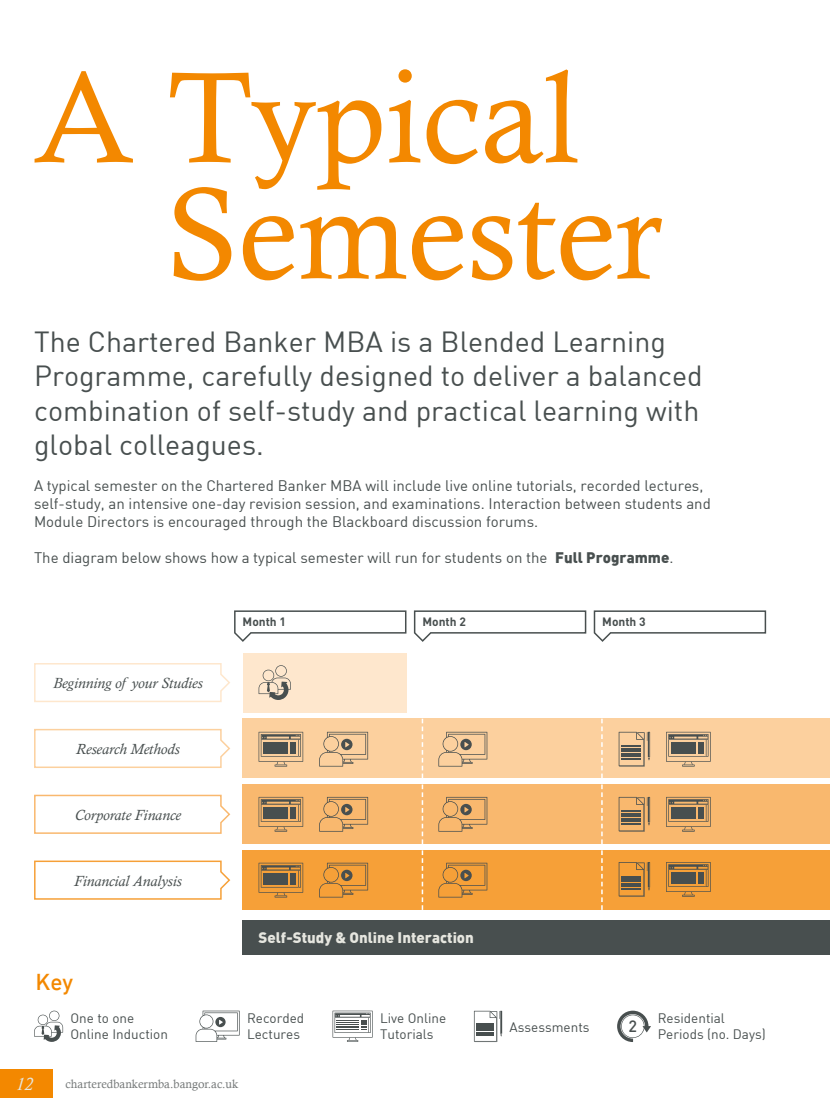
<style>
.page{position:relative;width:830px;height:1106px;background:#fff}
.page>*{position:absolute;margin:0;border:0;box-sizing:border-box;transform-origin:0 0}
.t1{font:129.75px/116.2px "Calisto";color:#f38800}
.t2{font:28.5px/34.2px "DIN";color:#484f4f}
.t3{font:500 22.5px "DIN";color:#f38800}
.t4{font:italic 18px "Calisto";color:#e6e6df}
.t5{font:500 16.2px "DIN";color:#484f4f}
.t6{font:15px/18px "DIN";color:#484f4f}
.t7{font:italic 15px "Calisto";color:#484f4f}
.t8{font:800 15px "DIN";color:#e6e6df}
.t9{font:13.5px/16.2px "DIN";color:#484f4f}
.t10{font:12px "Calisto";color:#757979}
.t11{font:700 12px "DIN Pro";color:#484f4f}
.s1{font-weight:800}
</style>
<div class="page">
<svg style="left:234px;top:610px;width:173px;height:32px"></svg>
<svg style="left:413px;top:610px;width:173px;height:32px"></svg>
<svg style="left:593px;top:610px;width:173px;height:32px"></svg>
<div style="left:242px;top:653px;width:164px;height:59px;background:#fee7cd"></div>
<div style="left:242px;top:718px;width:587px;height:60px;background:#fcd09e"></div>
<div style="left:242px;top:784px;width:587px;height:60px;background:#f9b86e"></div>
<div style="left:242px;top:850px;width:587px;height:60px;background:#f6a038"></div>
<svg style="left:34px;top:663px;width:196px;height:39px"></svg>
<svg style="left:34px;top:728px;width:196px;height:40px"></svg>
<svg style="left:34px;top:794px;width:197px;height:40px"></svg>
<svg style="left:34px;top:860px;width:197px;height:40px"></svg>
<svg style="left:421px;top:718px;width:2px;height:60px"></svg>
<svg style="left:421px;top:784px;width:2px;height:60px"></svg>
<svg style="left:421px;top:850px;width:2px;height:60px"></svg>
<svg style="left:601px;top:718px;width:1px;height:60px"></svg>
<svg style="left:601px;top:784px;width:1px;height:60px"></svg>
<svg style="left:601px;top:850px;width:1px;height:60px"></svg>
<svg style="left:666px;top:731px;width:44px;height:35px"></svg>
<svg style="left:666px;top:797px;width:44px;height:34px"></svg>
<svg style="left:666px;top:862px;width:44px;height:34px"></svg>
<svg style="left:258px;top:731px;width:45px;height:35px"></svg>
<svg style="left:258px;top:797px;width:45px;height:34px"></svg>
<svg style="left:258px;top:862px;width:45px;height:35px"></svg>
<svg style="left:618px;top:731px;width:31px;height:35px"></svg>
<svg style="left:618px;top:797px;width:31px;height:34px"></svg>
<svg style="left:618px;top:862px;width:31px;height:34px"></svg>
<svg style="left:258px;top:665px;width:33px;height:35px"></svg>
<svg style="left:319px;top:731px;width:49px;height:35px"></svg>
<svg style="left:438px;top:731px;width:49px;height:35px"></svg>
<svg style="left:319px;top:797px;width:49px;height:34px"></svg>
<svg style="left:438px;top:797px;width:49px;height:34px"></svg>
<svg style="left:319px;top:862px;width:49px;height:35px"></svg>
<svg style="left:438px;top:862px;width:49px;height:35px"></svg>
<div style="left:242px;top:920px;width:587px;height:35px;background:#484f4f"></div>
<svg style="left:34px;top:1010px;width:29px;height:31px"></svg>
<svg style="left:195px;top:1010px;width:44px;height:31px"></svg>
<svg style="left:473px;top:1010px;width:29px;height:32px"></svg>
<svg style="left:332px;top:1010px;width:40px;height:31px"></svg>
<svg style="left:617px;top:1010px;width:33px;height:32px"></svg>
<div style="left:0;top:1069px;width:53px;height:29px;background:#f38800"></div>
<h1 class="t1" style="left:166px;top:58px;width:496px;text-indent:-132px">A Typical<br>Semester</h1>
<h2 class="t2" style="left:34px;top:324px;width:669px">The Chartered Banker MBA is a Blended Learning Programme, carefully designed to deliver a balanced combination of self-study and practical learning with global colleagues.</h2>
<p class="t6" style="left:34px;top:476px;width:678px">A typical semester on the Chartered Banker MBA will include live online tutorials, recorded lectures, self-study, an intensive one-day revision session, and examinations. Interaction between students and<br>Module Directors is encouraged through the Blackboard discussion forums.</p>
<p class="t6" style="left:34px;top:548px;width:640px">The diagram below shows how a typical semester will run for students on the <span class="s1">Full Programme</span>.</p>
<p class="t7" style="left:53px;top:674px;width:151px">Beginning of your Studies</p>
<p class="t7" style="left:76px;top:740px;width:105px">Research Methods</p>
<p class="t7" style="left:75px;top:806px;width:107px">Corporate Finance</p>
<p class="t7" style="left:74px;top:871px;width:109px">Financial Analysis</p>
<p class="t11" style="left:242px;top:614px;width:45px">Month 1</p>
<p class="t11" style="left:422px;top:614px;width:45px">Month 2</p>
<p class="t11" style="left:602px;top:614px;width:45px">Month 3</p>
<p class="t8" style="left:258px;top:927px;width:217px">Self-Study &amp; Online Interaction</p>
<h3 class="t3" style="left:36px;top:967px;width:39px">Key</h3>
<p class="t9" style="left:70px;top:1009px;width:99px">One to one<br>Online Induction</p>
<p class="t9" style="left:247px;top:1009px;width:59px">Recorded<br>Lectures</p>
<p class="t9" style="left:509px;top:1019px;width:81px">Assessments</p>
<p class="t9" style="left:380px;top:1009px;width:68px">Live Online<br>Tutorials</p>
<p class="t9" style="left:657px;top:1009px;width:109px">Residential<br>Periods (no. Days)</p>
<p class="t5" style="left:628px;top:1016px;width:10px">2</p>
<p class="t4" style="left:16px;top:1073px;width:18px">12</p>
<p class="t10" style="left:65px;top:1076px;width:174px">charteredbankermba.bangor.ac.uk</p>
</div>
